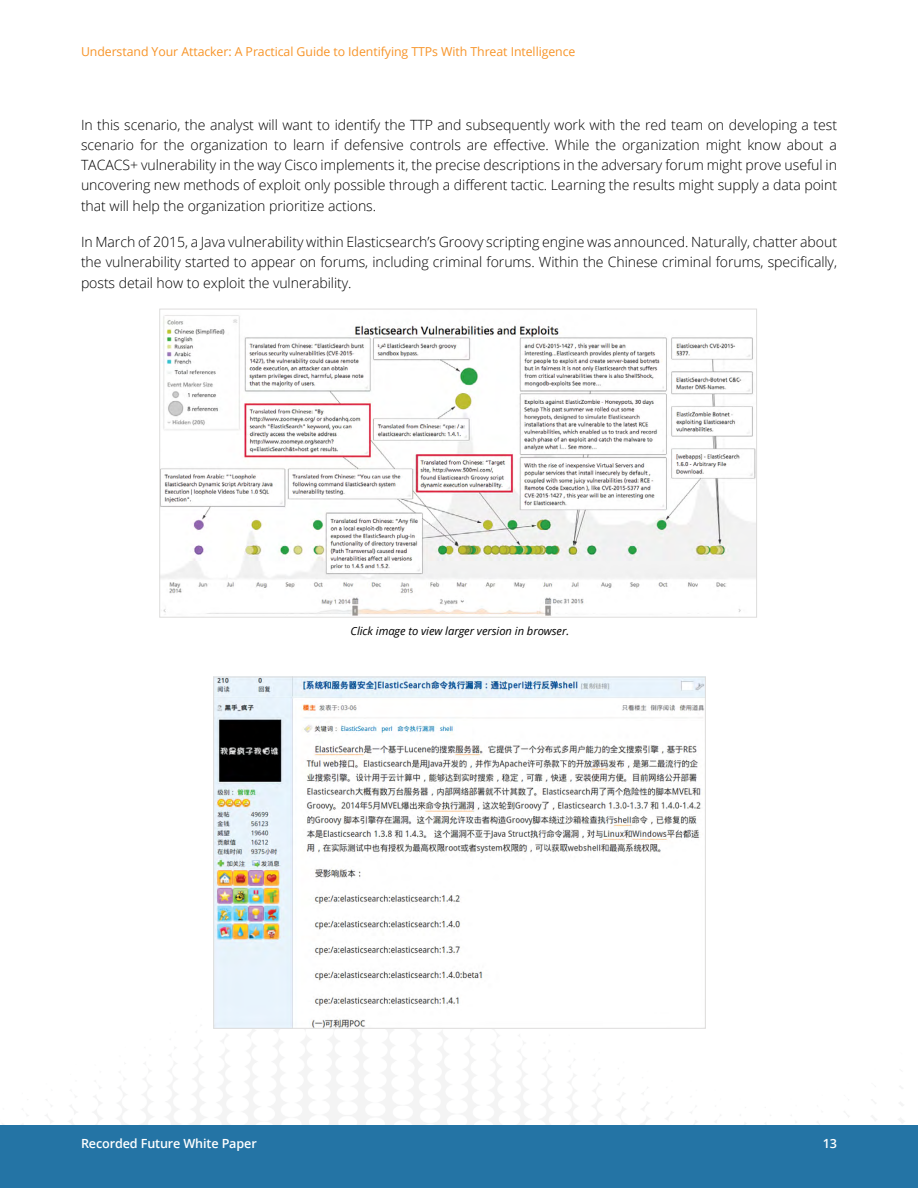
<style>
.page{position:relative;width:918px;height:1188px;background:#fff}
.page>*{position:absolute;margin:0;border:0;box-sizing:border-box;transform-origin:0 0}
.t1{font:300 14.1px/20.2px "Open Sans";letter-spacing:-.005em;color:#000;text-align:justify}
.t2{font:600 12.6px "Open Sans";letter-spacing:-.01em;color:#fff}
.t3{font:12.3px "Open Sans";letter-spacing:-.005em;color:#f79428}
.t4{font:italic 11.25px "Open Sans";letter-spacing:-.005em;color:#000}
</style>
<div class="page">
<div style="left:0;top:1125px;width:918px;height:63px;background:#2474a5"></div>
<img style="left:161px;top:315px;width:594px;height:301px">
<img style="left:215px;top:679px;width:489px;height:348px">
<p class="t3" style="left:81px;top:43px;width:496px">Understand Your Attacker: A Practical Guide to Identifying TTPs With Threat Intelligence</p>
<p class="t1" style="left:81px;top:114px;width:758px">In this scenario, the analyst will want to identify the TTP and subsequently work with the red team on developing a test scenario for the organization to learn if defensive controls are effective. While the organization might know about a TACACS+ vulnerability in the way Cisco implements it, the precise descriptions in the adversary forum might prove useful in uncovering new methods of exploit only possible through a different tactic. Learning the results might supply a data point that will help the organization prioritize actions.</p>
<p class="t1" style="left:81px;top:231px;width:758px">In March of 2015, a Java vulnerability within Elasticsearch’s Groovy scripting engine was announced. Naturally, chatter about the vulnerability started to appear on forums, including criminal forums. Within the Chinese criminal forums, specifically, posts detail how to exploit the vulnerability.</p>
<p class="t4" style="left:351px;top:623px;width:220px">Click image to view larger version in browser.</p>
<p class="t2" style="left:81px;top:1135px;width:177px">Recorded Future White Paper</p>
<p class="t2" style="left:823px;top:1135px;width:16px">13</p>
</div>
